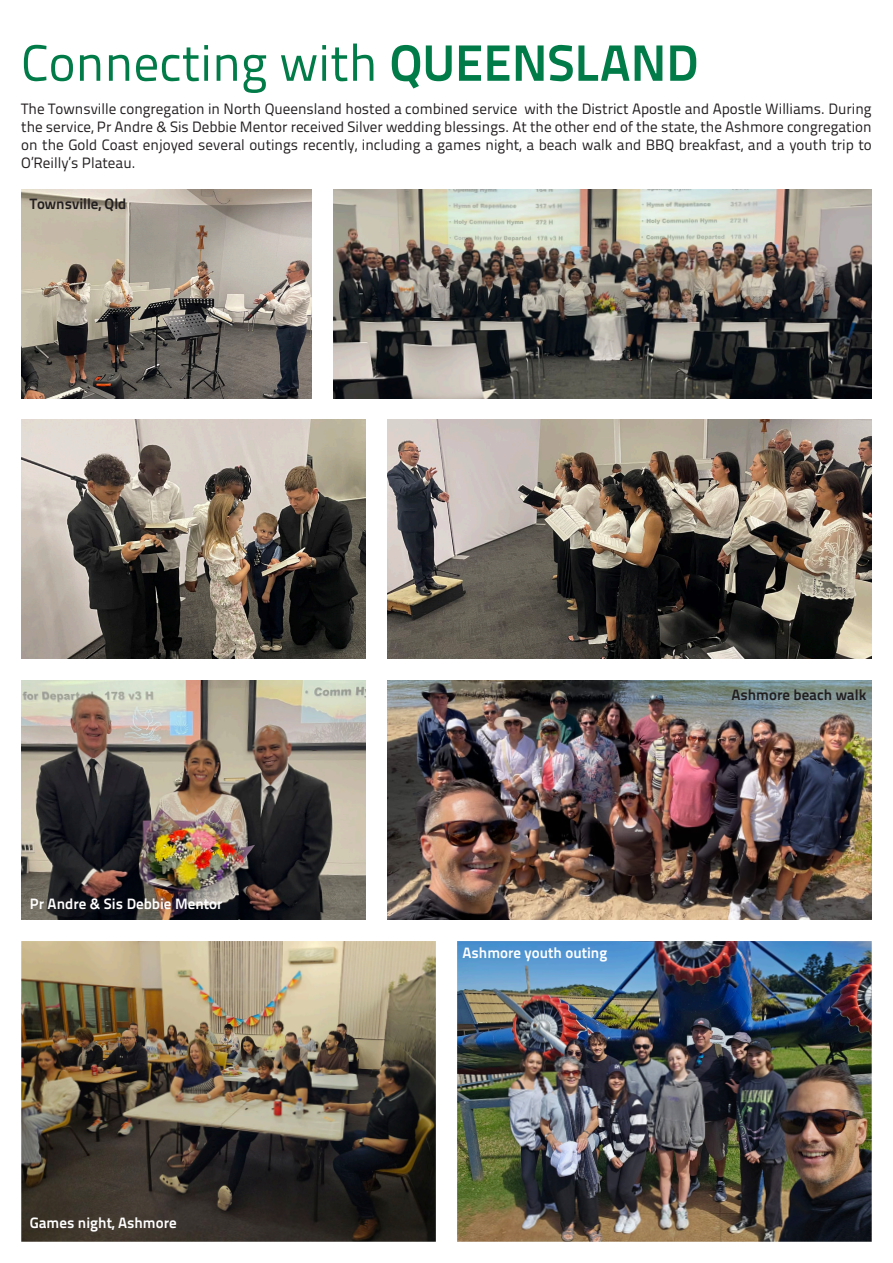
<style>
.page{position:relative;width:893px;height:1263px;background:#fff}
.page>*{position:absolute;margin:0;border:0;box-sizing:border-box;transform-origin:0 0}
.t1{font:51px "Titillium Text 22 L";color:#017b48}
.Body_Text{font:15px/18px "Titillium Text 22 L";color:#231f20;text-align:justify}
.Body_Text-2{font:700 15px "Titillium Text 22 L";color:#fff}
.Body_Text-3{font:700 15px "Titillium Text 22 L";color:#231f20}
.s1{font-weight:700}
</style>
<div class="page">
<img style="left:21px;top:419px;width:345px;height:240px">
<img style="left:21px;top:680px;width:345px;height:240px">
<img style="left:388px;top:419px;width:484px;height:240px">
<img style="left:333px;top:189px;width:539px;height:209px">
<img style="left:21px;top:941px;width:415px;height:301px">
<img style="left:21px;top:189px;width:291px;height:209px">
<img style="left:388px;top:680px;width:484px;height:240px">
<img style="left:457px;top:941px;width:415px;height:301px">
<p class="t1" style="left:21px;top:25px;width:679px">Connecting with <span class="s1">QUEENSLAND</span></p>
<p class="Body_Text" style="left:21px;top:99px;width:852px">The Townsville congregation in North Queensland hosted a combined service with the District Apostle and Apostle Williams. During the service, Pr Andre &amp; Sis Debbie Mentor received Silver wedding blessings. At the other end of the state, the Ashmore congregation on the Gold Coast enjoyed several outings recently, including a games night, a beach walk and BBQ breakfast, and a youth trip to O’Reilly’s Plateau.</p>
<p class="Body_Text-3" style="left:30px;top:192px;width:98px">Townsville, Qld</p>
<p class="Body_Text-2" style="left:30px;top:892px;width:194px">Pr Andre &amp; Sis Debbie Mentor</p>
<p class="Body_Text-2" style="left:30px;top:1211px;width:148px">Games night, Ashmore</p>
<p class="Body_Text-2" style="left:462px;top:941px;width:146px">Ashmore youth outing</p>
<p class="Body_Text-3" style="left:731px;top:683px;width:137px">Ashmore beach walk</p>
</div>
